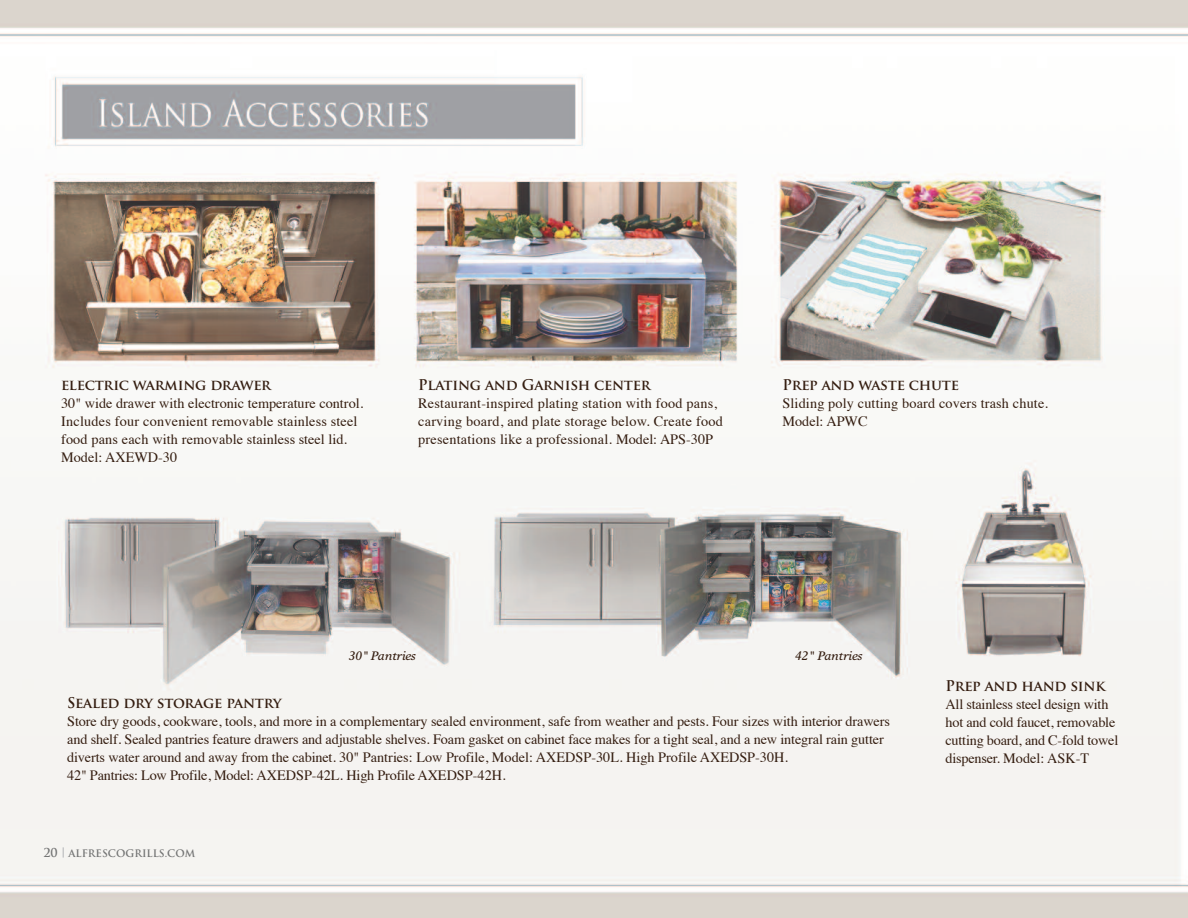
<style>
.page{position:relative;width:1188px;height:918px;background:#fff}
.page>*{position:absolute;margin:0;border:0;box-sizing:border-box;transform-origin:0 0}
.t1{font:700 14.4px "Trajan Pro";letter-spacing:-.015em;color:#341d10}
.t2{font:14.25px/18px "Times";color:#341d10}
.t3{font:italic 12.3px "Times Europa";letter-spacing:-.015em;color:#341d10}
.t4{font:700 10.2px "Trajan Pro";color:#737474}
.s1{font-size:12px}
</style>
<div class="page">
<img style="left:0;top:0;width:1188px;height:918px">
<p class="t1" style="left:61px;top:376px;width:212px">electric warming drawer</p>
<p class="t2" style="left:61px;top:395px;width:304px">30" wide drawer with electronic temperature control.<br>Includes four convenient removable stainless steel food pans each with removable stainless steel lid.<br>Model: AXEWD-30</p>
<p class="t1" style="left:418px;top:376px;width:234px">Plating and Garnish center</p>
<p class="t2" style="left:418px;top:395px;width:306px">Restaurant-inspired plating station with food pans, carving board, and plate storage below. Create food presentations like a professional. Model: APS-30P</p>
<p class="t1" style="left:782px;top:376px;width:178px">Prep and waste chute</p>
<p class="t2" style="left:782px;top:395px;width:267px">Sliding poly cutting board covers trash chute.<br>Model: APWC</p>
<p class="t3" style="left:348px;top:651px;width:69px">30" Pantries</p>
<p class="t3" style="left:795px;top:651px;width:69px">42" Pantries</p>
<p class="t1" style="left:67px;top:695px;width:216px">Sealed dry storage pantry</p>
<p class="t2" style="left:67px;top:713px;width:824px">Store dry goods, cookware, tools, and more in a complementary sealed environment, safe from weather and pests. Four sizes with interior drawers and shelf. Sealed pantries feature drawers and adjustable shelves. Foam gasket on cabinet face makes for a tight seal, and a new integral rain gutter diverts water around and away from the cabinet. 30" Pantries: Low Profile, Model: AXEDSP-30L. High Profile AXEDSP-30H.<br>42" Pantries: Low Profile, Model: AXEDSP-42L. High Profile AXEDSP-42H.</p>
<p class="t4" style="left:44px;top:848px;width:153px"><span class="s1">20</span> <sup>|</sup> ALFRESCOGRILLS.COM</p>
<p class="t1" style="left:946px;top:678px;width:161px">Prep and hand sink</p>
<p class="t2" style="left:946px;top:697px;width:174px">All stainless steel design with hot and cold faucet, removable cutting board, and C-fold towel dispenser. Model: ASK-T</p>
</div>
